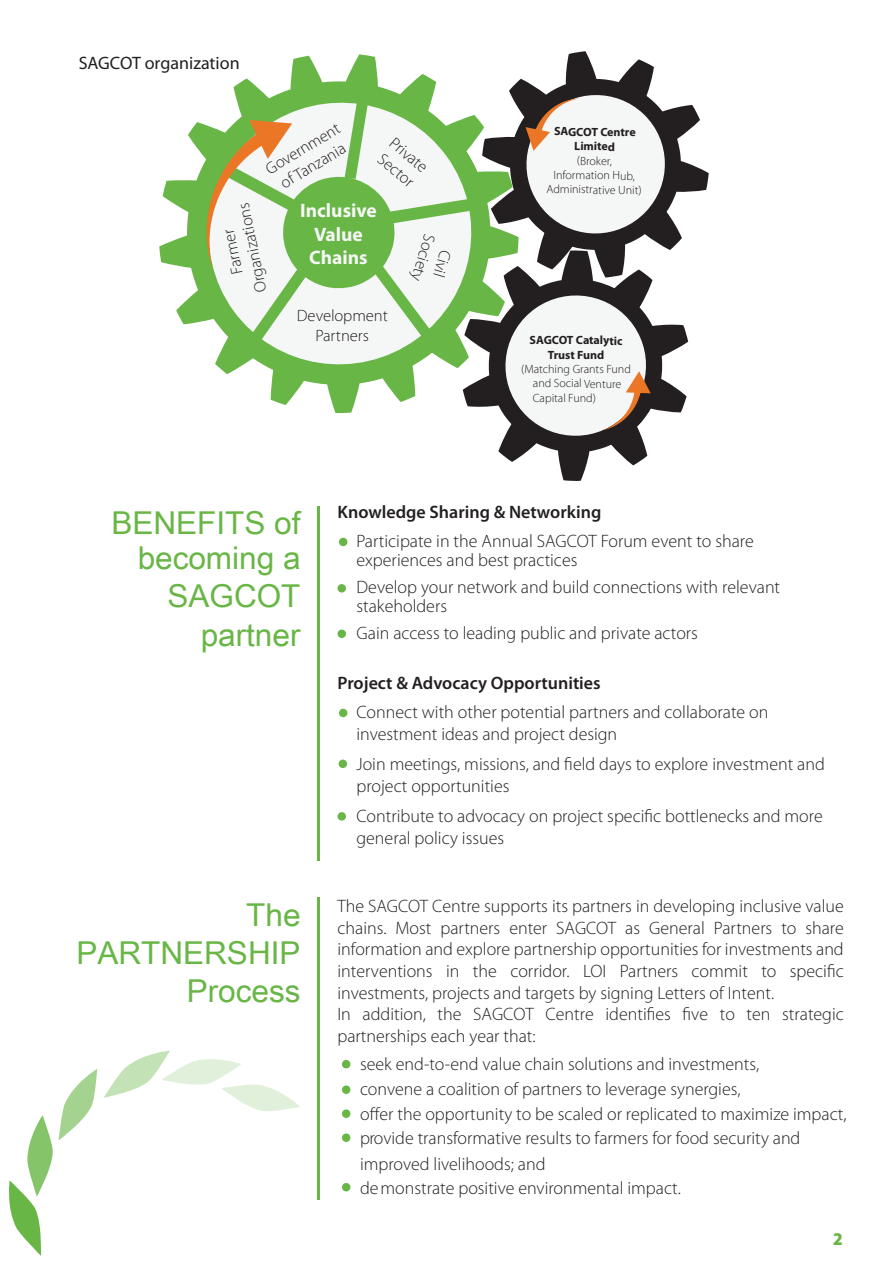
<style>
.page{position:relative;width:893px;height:1263px;background:#fff}
.page>*{position:absolute;margin:0;border:0;box-sizing:border-box;transform-origin:0 0}
.t1{font:31.5px/38.4px "Arial Unicode MS";color:#68b645;text-align:right}
.t2{font:700 19.5px/23.4px "Myriad Pro";color:#f5f6f6;text-align:center}
.t3{font:300 18px/21.6px "Myriad Pro";color:#231f20}
.t4{font:600 18px "Myriad Pro";color:#231f20}
.t5{font:18px "Myriad Pro";color:#231f20}
.t6{font:900 semi-condensed 18px "Myriad Pro";color:#68b645}
.t7{font:300 16.5px/19.8px "Myriad Pro";color:#231f20;text-align:center}
.t8{font:300 12px/14.4px "Myriad Pro";letter-spacing:-.005em;color:#231f20;text-align:center}
.t9{font:700 12px/14.4px "Myriad Pro";letter-spacing:-.005em;color:#231f20;text-align:center}
</style>
<div class="page">
<div style="left:339px;top:538px;width:8px;height:8px;background:#68b645;border-radius:50%"></div>
<div style="left:338px;top:584px;width:8px;height:9px;background:#68b645;border-radius:50%"></div>
<div style="left:338px;top:629px;width:8px;height:9px;background:#68b645;border-radius:50%"></div>
<div style="left:339px;top:759px;width:8px;height:9px;background:#68b645;border-radius:50%"></div>
<div style="left:339px;top:709px;width:8px;height:8px;background:#68b645;border-radius:50%"></div>
<div style="left:338px;top:812px;width:8px;height:9px;background:#68b645;border-radius:50%"></div>
<hr style="left:317px;top:506px;width:3px;height:354px;background:#68b645">
<hr style="left:317px;top:898px;width:3px;height:302px;background:#68b645">
<div style="left:342px;top:1060px;width:8px;height:8px;background:#68b645;border-radius:50%"></div>
<div style="left:342px;top:1085px;width:8px;height:9px;background:#68b645;border-radius:50%"></div>
<div style="left:342px;top:1109px;width:8px;height:9px;background:#68b645;border-radius:50%"></div>
<div style="left:342px;top:1133px;width:8px;height:9px;background:#68b645;border-radius:50%"></div>
<div style="left:342px;top:1183px;width:8px;height:8px;background:#68b645;border-radius:50%"></div>
<svg style="left:519px;top:51px;width:190px;height:199px"></svg>
<svg style="left:498px;top:250px;width:190px;height:231px"></svg>
<svg style="left:159px;top:54px;width:360px;height:359px"></svg>
<svg style="left:191px;top:85px;width:298px;height:297px;fill:#68b645"></svg>
<svg style="left:217px;top:93px;width:259px;height:249px;fill:#f5f6f6"></svg>
<svg style="left:207px;top:120px;width:85px;height:150px"></svg>
<svg style="left:496px;top:286px;width:160px;height:159px"></svg>
<svg style="left:519px;top:88px;width:153px;height:153px"></svg>
<svg style="left:9px;top:1115px;width:44px;height:141px"></svg>
<svg style="left:59px;top:1069px;width:38px;height:71px"></svg>
<svg style="left:103px;top:1050px;width:197px;height:61px"></svg>
<p class="t5" style="left:79px;top:52px;width:162px">SAGCOT organization</p>
<p class="t7" style="left:262px;top:162px;width:85px;rotate:-31deg">Government of Tanzania</p>
<p class="t7" style="left:398px;top:133px;width:46px;text-align:left;rotate:40deg">Private<br>Sector</p>
<p class="t7" style="left:232px;top:298px;width:93px;text-align:left;text-indent:37px;rotate:-101deg">r<br>Organizations</p>
<p class="t7" style="left:228px;top:276px;width:47px;rotate:-101deg">Fa mer</p>
<p class="t2" style="left:300px;top:198px;width:78px">Inclusive<br>Value<br>Chains</p>
<p class="t7" style="left:297px;top:305px;width:93px;rotate:1deg">Development<br>Partners</p>
<p class="t7" style="left:458px;top:244px;width:49px;rotate:107deg">Civil<br>Society</p>
<p class="t9" style="left:554px;top:124px;width:83px;rotate:1deg">SAGCOT Centre<br>Limited</p>
<p class="t8" style="left:547px;top:153px;width:97px;rotate:1deg">(Broker,<br>Information Hub,<br>Administrative Unit)</p>
<p class="t9" style="left:530px;top:333px;width:95px">SAGCOT Catalytic<br>Trust Fund</p>
<p class="t8" style="left:533px;top:362px;width:100px;text-align:left;text-indent:-12px">(Matching Grants Fund and Social Venture<br>Capital Fund)</p>
<h1 class="t1" style="left:111px;top:504px;width:191px;line-height:35.4px">BENEFITS of becoming a</h1>
<h1 class="t1" style="left:167px;top:576px;width:135px">SAGCOT partner</h1>
<p class="t4" style="left:338px;top:501px;width:265px">Knowledge Sharing &amp; Networking</p>
<p class="t3" style="left:356px;top:532px;width:399px;line-height:18.6px">Participate in the Annual SAGCOT Forum event to share experiences and best practices</p>
<p class="t3" style="left:356px;top:578px;width:425px;line-height:18.6px">Develop your network and build connections with relevant stakeholders</p>
<p class="t3" style="left:356px;top:623px;width:343px">Gain access to leading public and private actors</p>
<p class="t4" style="left:337px;top:672px;width:265px">Project &amp; Advocacy Opportunities</p>
<p class="t3" style="left:356px;top:701px;width:413px">Connect with other potential partners and collaborate on investment ideas and project design</p>
<p class="t3" style="left:356px;top:754px;width:470px">Join meetings, missions, and field days to explore investment and project opportunities</p>
<p class="t3" style="left:356px;top:806px;width:468px">Contribute to advocacy on project specific bottlenecks and more general policy issues</p>
<h1 class="t1" style="left:76px;top:895px;width:226px">The<br>PARTNERSHIP<br>Process</h1>
<p class="t3" style="left:337px;top:896px;width:508px">The SAGCOT Centre supports its partners in developing inclusive value chains. Most partners enter SAGCOT as General Partners to share information and explore partnership opportunities for investments and interventions in the corridor. LOI Partners commit to specific investments, projects and targets by signing Letters of Intent.<br>In addition, the SAGCOT Centre identifies five to ten strategic partnerships each year that:</p>
<p class="t3" style="left:360px;top:1052px;width:488px;line-height:24.6px">seek end-to-end value chain solutions and investments,<br>convene a coalition of partners to leverage synergies,<br>offer the opportunity to be scaled or replicated to maximize impact, provide transformative results to farmers for food security and improved livelihoods; and<br>demonstrate positive environmental impact.</p>
<p class="t6" style="left:833px;top:1227px;width:11px">2</p>
</div>
